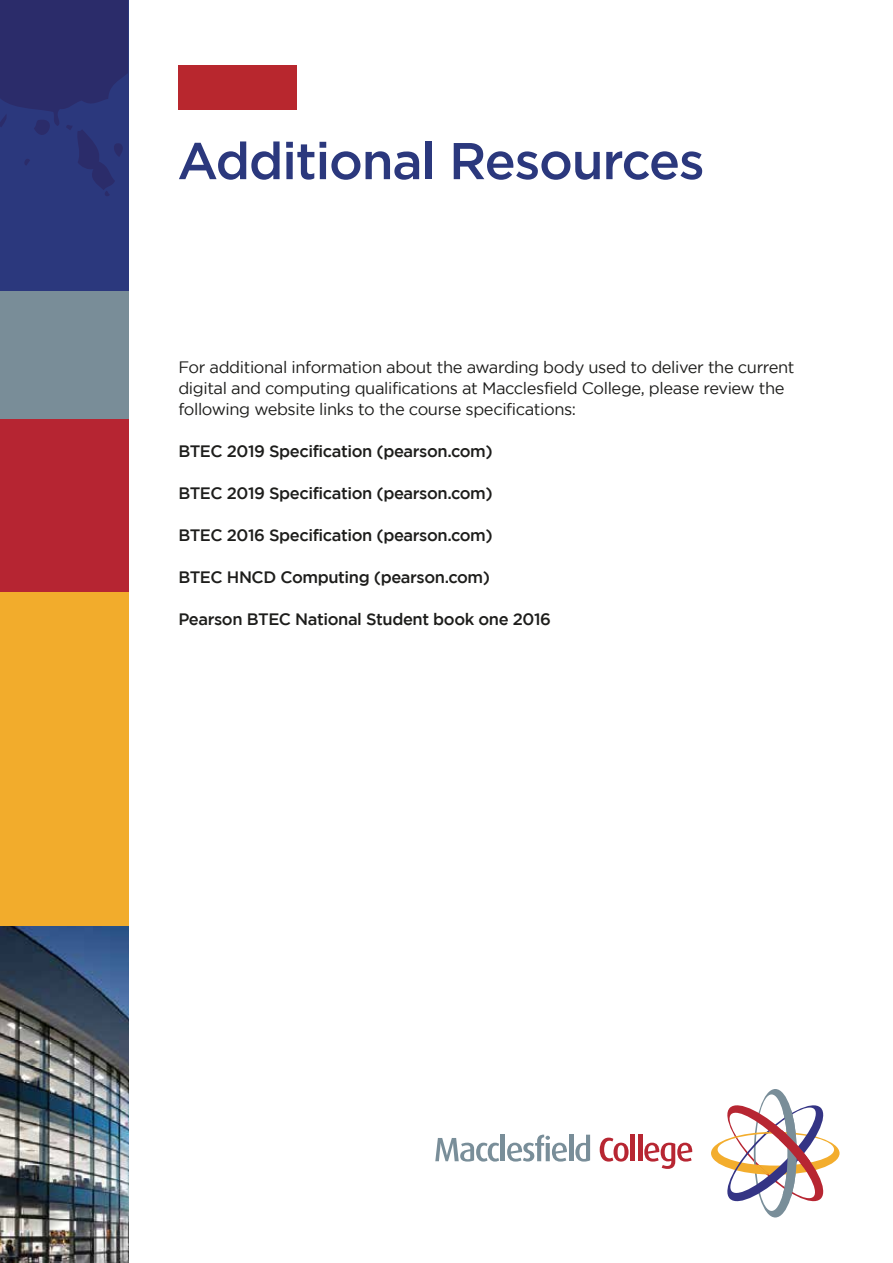
<style>
.page{position:relative;width:893px;height:1263px;background:#fff}
.page>*{position:absolute;margin:0;border:0;box-sizing:border-box;transform-origin:0 0}
.t1{font:500 51.6px "Gotham";letter-spacing:-.025em;color:#2b387d}
.t2{font:16.5px/21px "Gotham";letter-spacing:-.025em;color:#1d1d1b}
.t3{font:500 16.5px "Gotham";letter-spacing:-.025em;color:#1d1d1b}
</style>
<div class="page">
<div style="left:178px;top:65px;width:119px;height:44px;background:#b8272e"></div>
<svg style="left:711px;top:1089px;width:128px;height:128px"></svg>
<svg style="left:435px;top:1138px;width:64px;height:23px"></svg>
<hr style="left:501px;top:1135px;width:4px;height:26px;background:#798e99">
<svg style="left:507px;top:1134px;width:60px;height:27px"></svg>
<hr style="left:569px;top:1135px;width:4px;height:26px;background:#798e99">
<svg style="left:575px;top:1135px;width:15px;height:26px"></svg>
<svg style="left:600px;top:1137px;width:29px;height:24px"></svg>
<hr style="left:631px;top:1135px;width:4px;height:26px;background:#b72632">
<hr style="left:638px;top:1135px;width:4px;height:26px;background:#b72632">
<svg style="left:644px;top:1143px;width:48px;height:26px"></svg>
<img style="left:0;top:926px;width:128px;height:337px">
<div style="left:0;top:0;width:128px;height:430px;background:#2b387d"></div>
<div style="left:0;top:374px;width:128px;height:504px;background:#b62532"></div>
<div style="left:0;top:291px;width:128px;height:128px;background:#798d98"></div>
<div style="left:0;top:592px;width:128px;height:334px;background:#f2ac2c"></div>
<svg style="left:0;top:0;width:128px;height:196px"></svg>
<h1 class="t1" style="left:177px;top:132px;width:529px">Additional Resources</h1>
<p class="t2" style="left:178px;top:356px;width:618px">For additional information about the awarding body used to deliver the current digital and computing qualifications at Macclesfield College, please review the following website links to the course specifications:</p>
<p class="t3" style="left:178px;top:441px;width:316px">BTEC 2019 Specification (pearson.com)</p>
<p class="t3" style="left:178px;top:483px;width:316px">BTEC 2019 Specification (pearson.com)</p>
<p class="t3" style="left:178px;top:525px;width:316px">BTEC 2016 Specification (pearson.com)</p>
<p class="t3" style="left:178px;top:567px;width:313px">BTEC HNCD Computing (pearson.com)</p>
<p class="t3" style="left:178px;top:609px;width:374px">Pearson BTEC National Student book one 2016</p>
</div>
